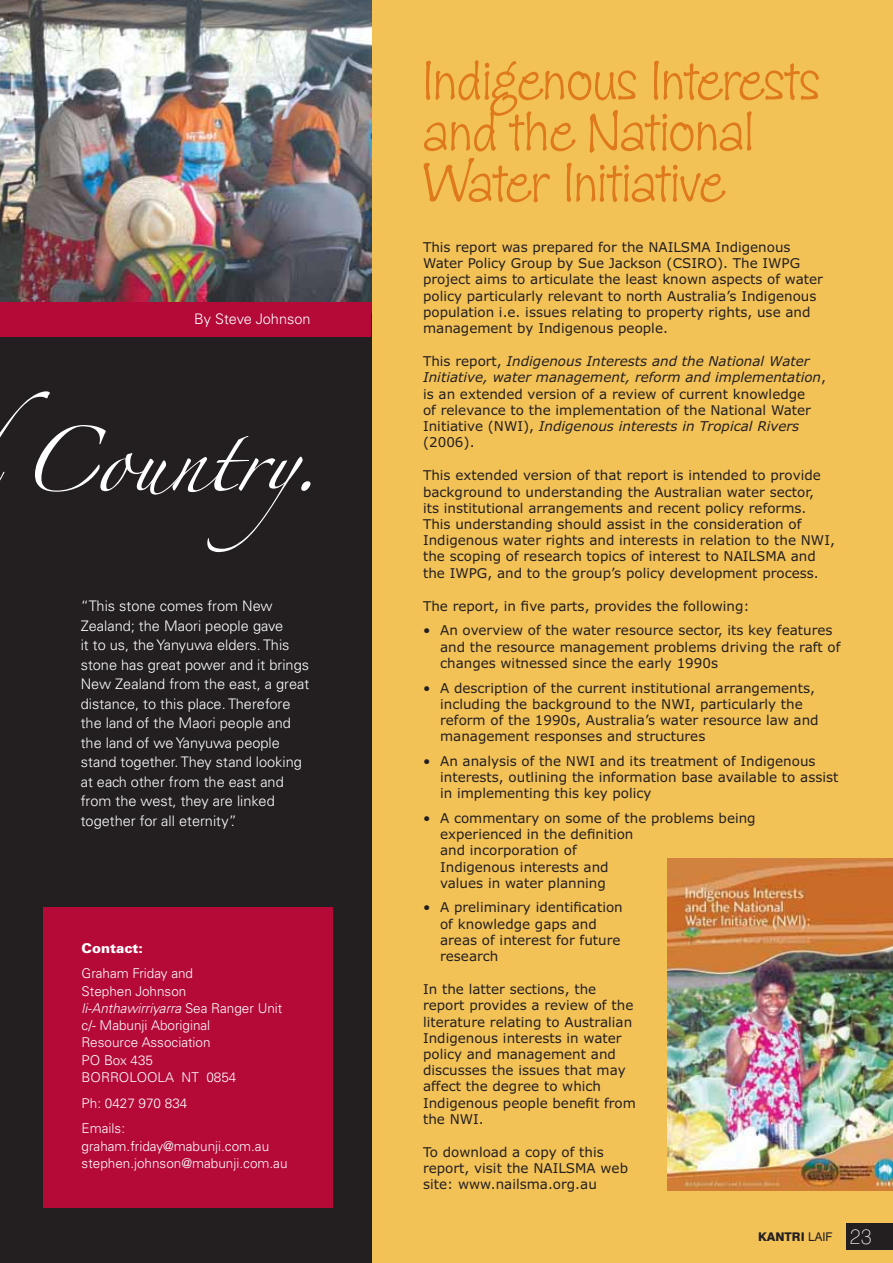
<style>
.page{position:relative;width:893px;height:1263px;background:#231f20}
.page>*{position:absolute;margin:0;border:0;box-sizing:border-box;transform-origin:0 0}
.t1{font:58.5px "Zapfino";color:#fff}
.t2{font:57.75px/51px "Zipty Do";color:#de791c}
.t3{font:300 14.55px/19.5px "Univers";color:#fff}
.t4{font:13.5px/16.2px "Verdana";color:#231f20}
.t5{font:300 13.5px/17.2px "Univers";color:#fff}
.t6{font:900 13.5px "Univers";color:#fff}
.t7{font:800 12px "Swiss 721 BT";color:#231f20}
.s1{font-style:italic}
.s2{font-weight:400}
.s3{font-weight:100;font-size:21px;color:#fff}
</style>
<div class="page">
<div style="left:43px;top:908px;width:289px;height:300px;background:#b50938"></div>
<div style="left:373px;top:0;width:520px;height:1263px;background:#f3c257"></div>
<div style="left:846px;top:1223px;width:47px;height:27px;background:#231f20"></div>
<img style="left:0;top:0;width:371px;height:303px">
<div style="left:0;top:303px;width:371px;height:34px;background:#b50938"></div>
<img style="left:668px;top:859px;width:225px;height:331px">
<p class="t3" style="left:194px;top:311px;width:118px">By Steve Johnson</p>
<h1 class="t1" style="left:-50px;top:436px;width:411px">dCountry.</h1>
<p class="t3" style="left:81px;top:598px;width:230px">“This stone comes from New<br>Zealand; the Maori people gave<br>it to us, the Yanyuwa elders. This stone has great power and it brings<br>New Zealand from the east, a great distance, to this place. Therefore the land of the Maori people and the land of we Yanyuwa people stand together. They stand looking at each other from the east and from the west, they are linked together for all eternity”.</p>
<p class="t6" style="left:82px;top:943px;width:63px">Contact:</p>
<p class="t5" style="left:82px;top:966px;width:202px">Graham Friday and<br>Stephen Johnson <span class="s1">li-Anthawirriyarra</span> Sea Ranger Unit c/- Mabunji Aboriginal<br>Resource Association<br>PO Box 435<br>BORROLOOLA NT 0854</p>
<p class="t5" style="left:82px;top:1091px;width:107px;line-height:25.8px">Ph: 0427 970 834<br>Emails:</p>
<p class="t5" style="left:82px;top:1138px;width:207px">graham.friday@mabunji.com.au stephen.johnson@mabunji.com.au</p>
<h2 class="t2" style="left:423px;top:62px;width:398px">Indigenous Interests and the National<br>Water Initiative</h2>
<p class="t4" style="left:423px;top:240px;width:401px">This report was prepared for the NAILSMA Indigenous Water Policy Group by Sue Jackson (CSIRO). The IWPG project aims to articulate the least known aspects of water policy particularly relevant to north Australia’s Indigenous population i.e. issues relating to property rights, use and management by Indigenous people.</p>
<p class="t4" style="left:423px;top:354px;width:404px">This report, <span class="s1">Indigenous Interests and the National Water Initiative, water management, reform and implementation</span>, is an extended version of a review of current knowledge<br>of relevance to the implementation of the National Water Initiative (NWI), <span class="s1">Indigenous interests in Tropical Rivers </span>(2006).</p>
<p class="t4" style="left:423px;top:468px;width:413px">This extended version of that report is intended to provide background to understanding the Australian water sector,<br>its institutional arrangements and recent policy reforms.<br>This understanding should assist in the consideration of Indigenous water rights and interests in relation to the NWI, the scoping of research topics of interest to NAILSMA and the IWPG, and to the group’s policy development process.</p>
<p class="t4" style="left:423px;top:599px;width:328px">The report, in five parts, provides the following:</p>
<p class="t4" style="left:440px;top:624px;width:402px;text-indent:-17px">• An overview of the water resource sector, its key features and the resource management problems driving the raft of changes witnessed since the early 1990s</p>
<p class="t4" style="left:440px;top:681px;width:380px;text-indent:-17px">• A description of the current institutional arrangements, including the background to the NWI, particularly the reform of the 1990s, Australia’s water resource law and management responses and structures</p>
<p class="t4" style="left:440px;top:754px;width:400px;text-indent:-17px">• An analysis of the NWI and its treatment of Indigenous interests, outlining the information base available to assist in implementing this key policy</p>
<p class="t4" style="left:440px;top:811px;width:317px;text-indent:-17px">• A commentary on some of the problems being experienced in the definition<br>and incorporation of<br>Indigenous interests and<br>values in water planning</p>
<p class="t4" style="left:440px;top:901px;width:184px;text-indent:-17px">• A preliminary identification of knowledge gaps and areas of interest for future research</p>
<p class="t4" style="left:423px;top:982px;width:214px">In the latter sections, the report provides a review of the literature relating to Australian<br>Indigenous interests in water policy and management and discusses the issues that may affect the degree to which<br>Indigenous people benefit from the NWI.</p>
<p class="t4" style="left:423px;top:1145px;width:206px">To download a copy of this report, visit the NAILSMA web site: www.nailsma.org.au</p>
<p class="t7" style="left:758px;top:1231px;width:115px">KANTRI <span class="s2">LAIF</span> <span class="s3">23</span></p>
</div>
